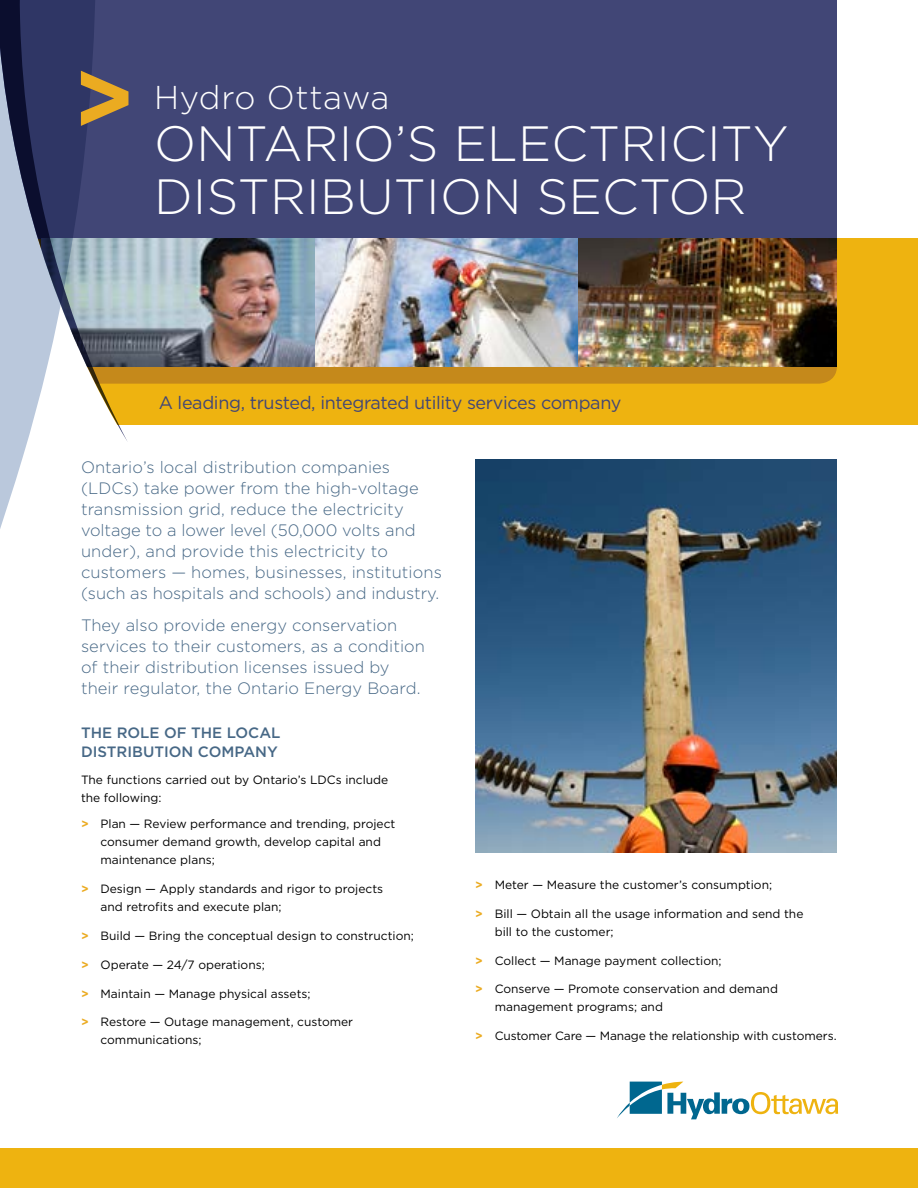
<style>
.page{position:relative;width:918px;height:1188px;background:#fff}
.page>*{position:absolute;margin:0;border:0;box-sizing:border-box;transform-origin:0 0}
.t1{font:700 98.25px "Gotham";color:#ebab21}
.t2{font:300 49.5px "Gotham";letter-spacing:.005em;color:#fff}
.t3{font:300 33px "Gotham";letter-spacing:.02em;color:#fff}
.t4{font:18px "Gotham";letter-spacing:-.02em;color:#414676}
.t5{font:300 16.5px/21px "Gotham";letter-spacing:.005em;color:#476886}
.t6{font:500 15px/19.5px "Gotham";color:#476886}
.t7{font:12px/18px "Gotham";color:#000}
.s1{font-weight:700;color:#ebab21}
</style>
<div class="page">
<div style="left:0;top:1148px;width:918px;height:40px;background:#eeb310"></div>
<svg style="left:617px;top:1081px;width:221px;height:38px"></svg>
<div style="left:0;top:238px;width:918px;height:186px;background:#eeb310"></div>
<div style="left:133px;top:367px;width:704px;height:17px;background:#c5891b"></div>
<div style="left:0;top:0;width:837px;height:238px;background:#414676"></div>
<img style="left:133px;top:238px;width:704px;height:129px">
<svg style="left:128px;top:238px;width:5px;height:187px"></svg>
<svg style="left:96px;top:238px;width:32px;height:204px"></svg>
<svg style="left:0;top:0;width:96px;height:529px"></svg>
<img style="left:475px;top:459px;width:362px;height:393px">
<h1 class="t1" style="left:72px;top:41px;width:64px">&gt;</h1>
<h3 class="t3" style="left:154px;top:79px;width:237px">Hydro Ottawa</h3>
<h2 class="t2" style="left:154px;top:117px;width:366px">Ontario’s Elect</h2>
<h2 class="t2" style="left:621px;top:117px;width:170px">ricity</h2>
<h2 class="t2" style="left:154px;top:169px;width:418px">distribution Secto</h2>
<h2 class="t2" style="left:711px;top:169px;width:37px">r</h2>
<h3 class="t4" style="left:159px;top:393px;width:464px">A leading, trusted, integrated utility services company</h3>
<p class="t5" style="left:81px;top:456px;width:362px">Ontario’s local distribution companies (LDCs) take power from the high-voltage transmission grid, reduce the electricity voltage to a lower level (50,000 volts and under), and provide this electricity to customers — homes, businesses, institutions (such as hospitals and schools) and industry.</p>
<h3 class="t5" style="left:81px;top:614px;width:346px">They also provide energy conservation services to their customers, as a condition of their distribution licenses issued by their regulator, the Ontario Energy Board.</h3>
<p class="t6" style="left:81px;top:722px;width:201px">THE ROLE OF THE LOCAL<br>DISTRIBUTION COMPANY</p>
<p class="t7" style="left:81px;top:770px;width:309px">The functions carried out by Ontario’s LDCs include the following:</p>
<p class="t7" style="left:100px;top:815px;width:296px;text-indent:-20px"><span class="s1">&gt;</span> Plan — Review performance and trending, project consumer demand growth, develop capital and maintenance plans;</p>
<p class="t7" style="left:100px;top:880px;width:284px;text-indent:-20px"><span class="s1">&gt;</span> Design — Apply standards and rigor to projects and retrofits and execute plan;</p>
<p class="t7" style="left:81px;top:927px;width:334px"><span class="s1">&gt;</span> Build — Bring the conceptual design to construction;</p>
<p class="t7" style="left:81px;top:955px;width:185px"><span class="s1">&gt;</span> Operate — 24/7 operations;</p>
<p class="t7" style="left:81px;top:984px;width:231px"><span class="s1">&gt;</span> Maintain — Manage physical assets;</p>
<p class="t7" style="left:100px;top:1013px;width:254px;text-indent:-20px"><span class="s1">&gt;</span> Restore — Outage management, customer communications;</p>
<p class="t7" style="left:475px;top:876px;width:298px"><span class="s1">&gt;</span> Meter — Measure the customer’s consumption;</p>
<p class="t7" style="left:495px;top:904px;width:310px;text-indent:-20px"><span class="s1">&gt;</span> Bill — Obtain all the usage information and send the bill to the customer;</p>
<p class="t7" style="left:475px;top:951px;width:248px"><span class="s1">&gt;</span> Collect — Manage payment collection;</p>
<p class="t7" style="left:495px;top:980px;width:285px;text-indent:-20px"><span class="s1">&gt;</span> Conserve — Promote conservation and demand management programs; and</p>
<p class="t7" style="left:475px;top:1027px;width:363px"><span class="s1">&gt;</span> Customer Care — Manage the relationship with customers.</p>
</div>
